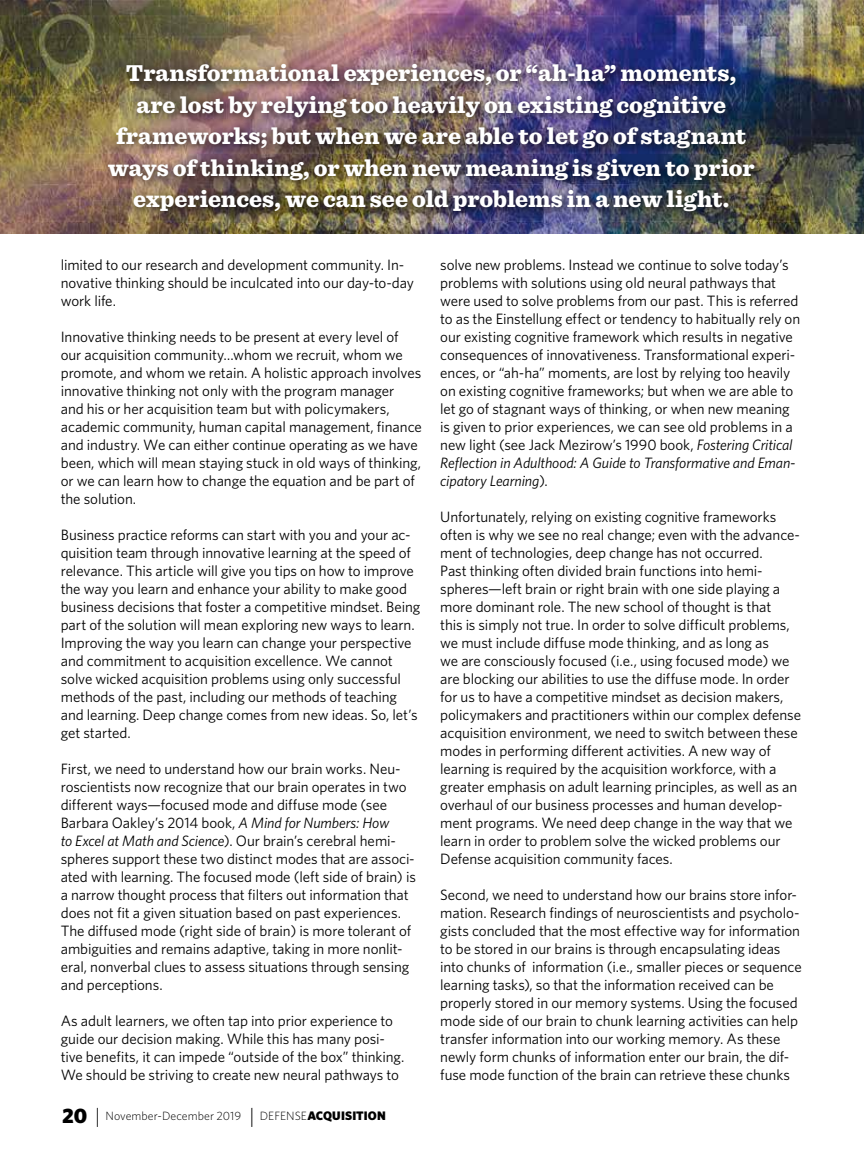
<style>
.page{position:relative;width:864px;height:1161px;background:#fff}
.page>*{position:absolute;margin:0;border:0;box-sizing:border-box;transform-origin:0 0}
.t1{font:900 24px/31.5px "Sentinel";color:#fff;text-align:center}
.body_text{font:15px/18px "Whitney";letter-spacing:-.005em;color:#000}
.t2{font:300 12px "Whitney";letter-spacing:.005em;color:#000}
.s1{font-style:italic}
.s2{font-weight:900;font-size:21px}
.s3{font-size:21px}
.s4{font-weight:900;font-size:12.3px}
</style>
<div class="page">
<img style="left:0;top:0;width:864px;height:234px">
<div style="left:103px;top:59px;width:662px;height:163px;background:#000;opacity:.75"></div>
<p class="t1" style="left:108px;top:56px;width:648px">Transformational experiences, or “ah-ha” moments, are lost by relying too heavily on existing cognitive frameworks; but when we are able to let go of stagnant ways of thinking, or when new meaning is given to prior experiences, we can see old problems in a new light.</p>
<p class="body_text" style="left:61px;top:256px;width:355px">limited to our research and development community. In&shy;novative thinking should be inculcated into our day-to-day work life.</p>
<p class="body_text" style="left:61px;top:328px;width:363px">Innovative thinking needs to be present at every level of our acquisition community…whom we recruit, whom we promote, and whom we retain. A holistic approach involves innovative thinking not only with the program manager<br>and his or her acquisition team but with policymakers, academic community, human capital management, finance and industry. We can either continue operating as we have been, which will mean staying stuck in old ways of thinking, or we can learn how to change the equation and be part of the solution.</p>
<p class="body_text" style="left:61px;top:526px;width:361px">Business practice reforms can start with you and your ac&shy;quisition team through innovative learning at the speed of relevance. This article will give you tips on how to improve the way you learn and enhance your ability to make good business decisions that foster a competitive mindset. Being part of the solution will mean exploring new ways to learn.<br>Improving the way you learn can change your perspective and commitment to acquisition excellence. We cannot solve wicked acquisition problems using only successful methods of the past, including our methods of teaching and learning. Deep change comes from new ideas. So, let’s get started.</p>
<p class="body_text" style="left:61px;top:760px;width:357px">First, we need to understand how our brain works. Neu&shy;roscientists now recognize that our brain operates in two different ways—focused mode and diffuse mode (see Barbara Oakley’s 2014 book, <span class="s1">A Mind for Numbers: How<br>to Excel at Math and Science</span>). Our brain’s cerebral hemi&shy;spheres support these two distinct modes that are associ&shy;ated with learning. The focused mode (left side of brain) is a narrow thought process that filters out information that does not fit a given situation based on past experiences.<br>The diffused mode (right side of brain) is more tolerant of ambiguities and remains adaptive, taking in more nonlit&shy;eral, nonverbal clues to assess situations through sensing and perceptions.</p>
<p class="body_text" style="left:61px;top:1012px;width:345px">As adult learners, we often tap into prior experience to guide our decision making. While this has many posi&shy;tive benefits, it can impede “outside of the box” thinking.<br>We should be striving to create new neural pathways to</p>
<p class="t2" style="left:62px;top:1108px;width:325px"><span class="s2">20</span> <span class="s3">|</span> November-December 2019 <span class="s3">|</span> DEFENSE<span class="s4">ACQUISITION</span></p>
<p class="body_text" style="left:440px;top:256px;width:362px">solve new problems. Instead we continue to solve today’s problems with solutions using old neural pathways that were used to solve problems from our past. This is referred to as the Einstellung effect or tendency to habitually rely on our existing cognitive framework which results in negative consequences of innovativeness. Transformational experi&shy;ences, or “ah-ha” moments, are lost by relying too heavily on existing cognitive frameworks; but when we are able to let go of stagnant ways of thinking, or when new meaning is given to prior experiences, we can see old problems in a new light (see Jack Mezirow’s 1990 book, <span class="s1">Fostering Critical Reflection in Adulthood: A Guide to Transformative and Eman&shy;cipatory Learning</span>).</p>
<p class="body_text" style="left:440px;top:508px;width:362px">Unfortunately, relying on existing cognitive frameworks often is why we see no real change; even with the advance&shy;ment of technologies, deep change has not occurred.<br>Past thinking often divided brain functions into hemi&shy;spheres—left brain or right brain with one side playing a more dominant role. The new school of thought is that<br>this is simply not true. In order to solve difficult problems, we must include diffuse mode thinking, and as long as<br>we are consciously focused (i.e., using focused mode) we are blocking our abilities to use the diffuse mode. In order for us to have a competitive mindset as decision makers, policymakers and practitioners within our complex defense acquisition environment, we need to switch between these modes in performing different activities. A new way of learning is required by the acquisition workforce, with a greater emphasis on adult learning principles, as well as an overhaul of our business processes and human develop&shy;ment programs. We need deep change in the way that we learn in order to problem solve the wicked problems our Defense acquisition community faces.</p>
<p class="body_text" style="left:440px;top:886px;width:363px">Second, we need to understand how our brains store infor&shy;mation. Research findings of neuroscientists and psycholo&shy;gists concluded that the most effective way for information to be stored in our brains is through encapsulating ideas into chunks of information (i.e., smaller pieces or sequence learning tasks), so that the information received can be properly stored in our memory systems. Using the focused mode side of our brain to chunk learning activities can help transfer information into our working memory. As these newly form chunks of information enter our brain, the dif&shy;fuse mode function of the brain can retrieve these chunks</p>
</div>
